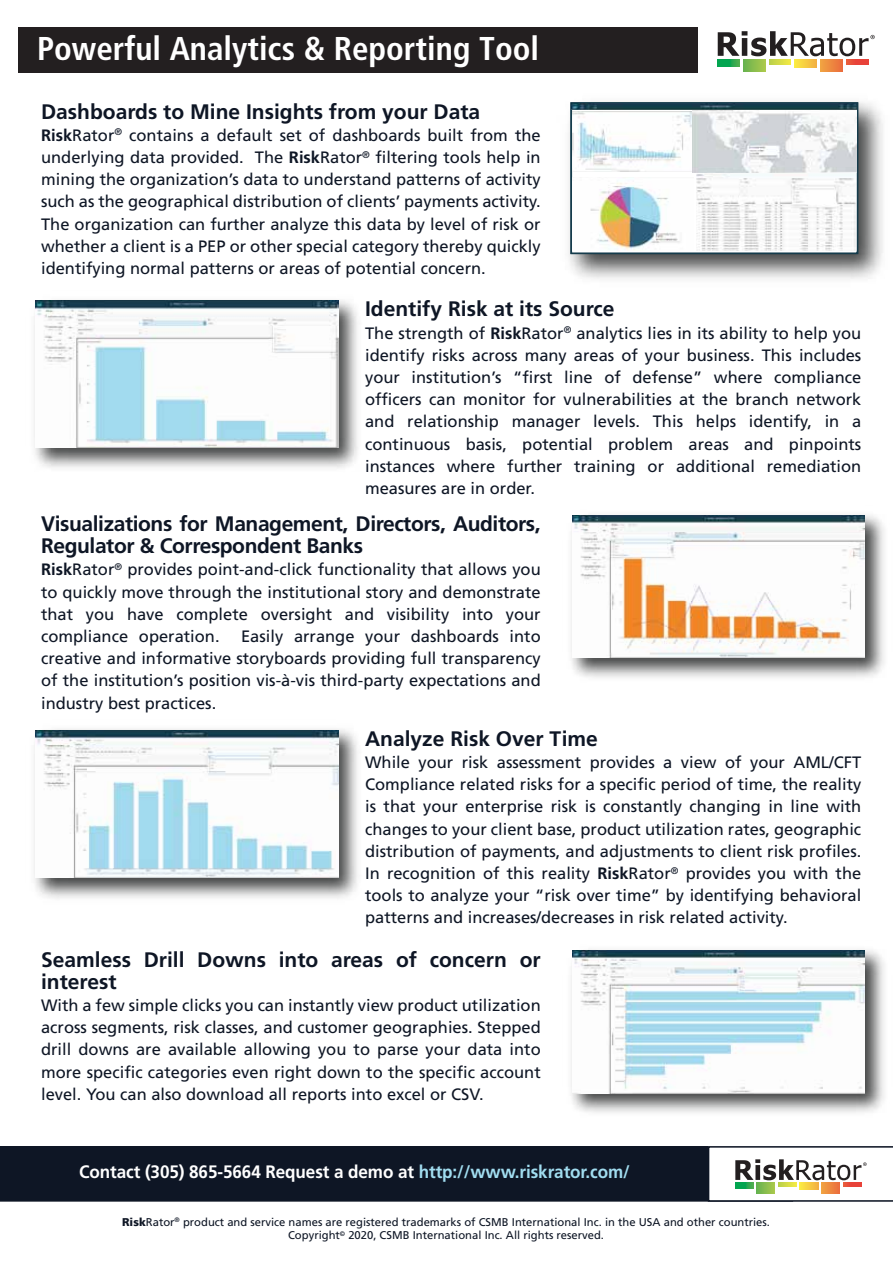
<style>
.page{position:relative;width:893px;height:1263px;background:#fff}
.page>*{position:absolute;margin:0;border:0;box-sizing:border-box;transform-origin:0 0}
.t1{font:700 condensed 33px "Frutiger";color:#fff}
.t2{font:700 21px/22.2px "Frutiger";color:#0e1625}
.t3{font:700 21px/22.2px "Frutiger";letter-spacing:-.02em;color:#0e1625}
.t4{font:700 18px "Frutiger";letter-spacing:-.005em;color:#fff;scale:.95 1}
.t5{font:16.5px/22.2px "Frutiger";color:#0e1625;text-align:justify}
.t6{font:11.25px/13.5px "Frutiger";color:#0e1625;text-align:center}
.s1{font-weight:700}
.s2{color:#a1ddf0}
.s3{font-weight:900}
</style>
<div class="page">
<div style="left:18px;top:27px;width:680px;height:46px;background:#231f20"></div>
<svg style="left:717px;top:59px;width:22px;height:7px"></svg>
<svg style="left:743px;top:59px;width:22px;height:13px"></svg>
<svg style="left:769px;top:59px;width:22px;height:5px"></svg>
<svg style="left:795px;top:59px;width:22px;height:8px"></svg>
<svg style="left:821px;top:59px;width:22px;height:13px"></svg>
<svg style="left:847px;top:59px;width:21px;height:5px"></svg>
<svg style="left:718px;top:31px;width:157px;height:25px"></svg>
<img style="left:571px;top:514px;width:313px;height:164px">
<img style="left:572px;top:515px;width:293px;height:143px">
<img style="left:571px;top:949px;width:313px;height:164px">
<img style="left:572px;top:951px;width:292px;height:143px">
<img style="left:34px;top:300px;width:324px;height:168px">
<img style="left:35px;top:301px;width:304px;height:147px">
<img style="left:34px;top:729px;width:324px;height:170px">
<img style="left:36px;top:730px;width:303px;height:148px">
<img style="left:568px;top:101px;width:315px;height:178px">
<div style="left:570px;top:102px;width:288px;height:152px;background:#fff;border:2px solid #153c4c"></div>
<img style="left:571px;top:103px;width:286px;height:69px">
<img style="left:572px;top:177px;width:108px;height:73px">
<img style="left:696px;top:172px;width:160px;height:79px">
<svg style="left:0;top:1146px;width:893px;height:56px;background:#383e48"></svg>
<h1 class="t1" style="left:37px;top:29px;width:503px">Powerful Analytics &amp; Reporting Tool</h1>
<p class="t2" style="left:41px;top:100px;width:441px">Dashboards to Mine Insights from your Data</p>
<p class="t5" style="left:41px;top:124px;width:501px"><span class="s1">Risk</span>Rator<sup>®</sup> contains a default set of dashboards built from the underlying data provided. The <span class="s1">Risk</span>Rator<sup>®</sup> filtering tools help in mining the organization’s data to understand patterns of activity such as the geographical distribution of clients’ payments activity.<br>The organization can further analyze this data by level of risk or whether a client is a PEP or other special category thereby quickly identifying normal patterns or areas of potential concern.</p>
<p class="t2" style="left:365px;top:298px;width:251px">Identify Risk at its Source</p>
<p class="t5" style="left:365px;top:321px;width:498px">The strength of <span class="s1">Risk</span>Rator<sup>®</sup> analytics lies in its ability to help you identify risks across many areas of your business. This includes your institution’s “first line of defense” where compliance officers can monitor for vulnerabilities at the branch network and relationship manager levels. This helps identify, in a continuous basis, potential problem areas and pinpoints instances where further training or additional remediation measures are in order.</p>
<p class="t3" style="left:41px;top:512px;width:501px">Visualizations for Management, Directors, Auditors,<br>Regulator &amp; Correspondent Banks</p>
<p class="t5" style="left:41px;top:558px;width:501px"><span class="s1">Risk</span>Rator<sup>®</sup> provides point-and-click functionality that allows you to quickly move through the institutional story and demonstrate that you have complete oversight and visibility into your compliance operation.</p>
<p class="t5" style="left:41px;top:625px;width:501px;text-indent:200px">Easily arrange your dashboards into creative and informative storyboards providing full transparency of the institution’s position vis-à-vis third-party expectations and industry best practices.</p>
<p class="t2" style="left:365px;top:727px;width:234px">Analyze Risk Over Time</p>
<p class="t5" style="left:365px;top:751px;width:498px">While your risk assessment provides a view of your AML/CFT Compliance related risks for a specific period of time, the reality is that your enterprise risk is constantly changing in line with changes to your client base, product utilization rates, geographic distribution of payments, and adjustments to client risk profiles.<br>In recognition of this reality <span class="s1">Risk</span>Rator<sup>®</sup> provides you with the tools to analyze your “risk over time” by identifying behavioral patterns and increases/decreases in risk related activity.</p>
<p class="t2" style="left:41px;top:948px;width:501px">Seamless Drill Downs into areas of concern or interest</p>
<p class="t5" style="left:41px;top:994px;width:501px">With a few simple clicks you can instantly view product utilization across segments, risk classes, and customer geographies. Stepped drill downs are available allowing you to parse your data into more specific categories even right down to the specific account level. You can also download all reports into excel or CSV.</p>
<p class="t4" style="left:79px;top:1161px;width:581px">Contact (305) 865-5664 Request a demo at <span class="s2">http://www.riskrator.com/</span></p>
<p class="t6" style="left:122px;top:1215px;width:649px"><span class="s3">Risk</span>Rator<sup>®</sup> product and service names are registered trademarks of CSMB International Inc. in the USA and other countries.<br>Copyright<sup>©</sup> 2020, CSMB International Inc. All rights reserved.</p>
</div>
